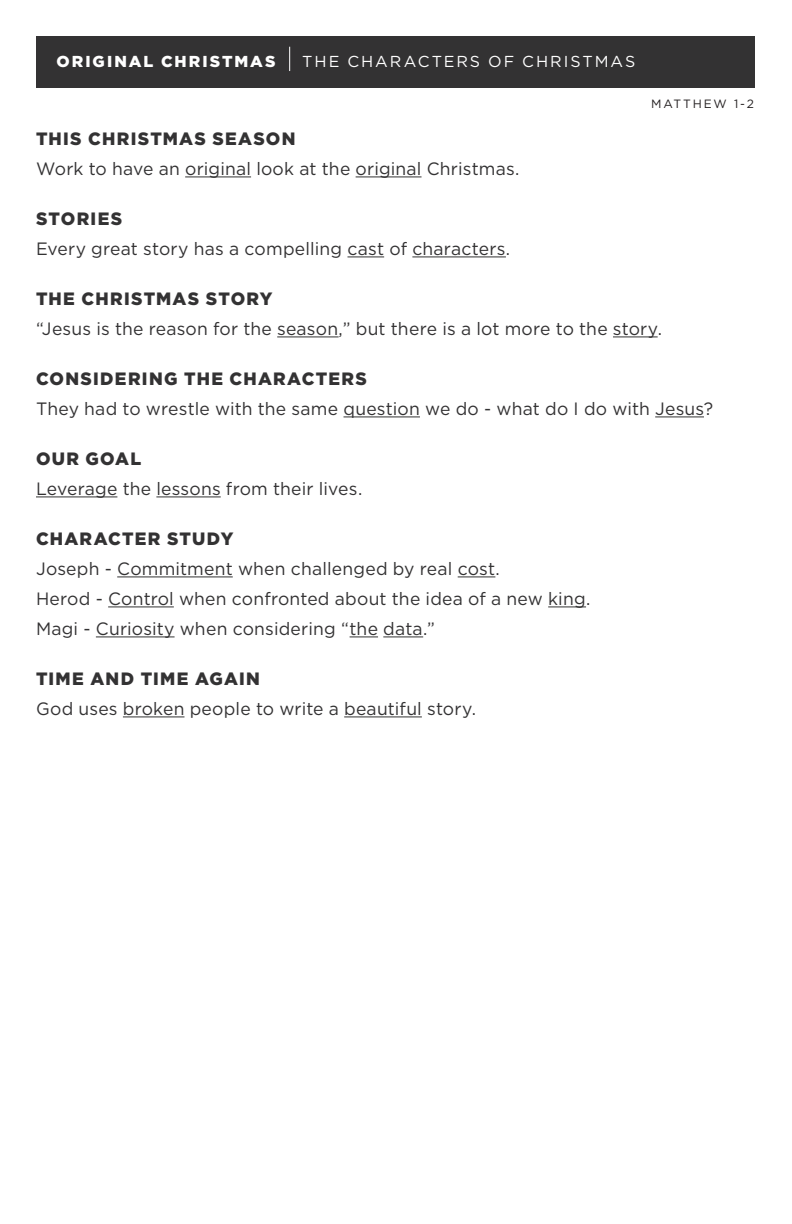
<style>
.page{position:relative;width:792px;height:1224px;background:#fff}
.page>*{position:absolute;margin:0;border:0;box-sizing:border-box;transform-origin:0 0}
.t1{font:17.8px "Gotham";letter-spacing:.01em;color:#333233}
.t2{font:900 17.8px "Gotham";letter-spacing:.07em;color:#333233}
.t3{font:15.8px "Gotham";letter-spacing:.12em;color:#fff}
.t4{font:900 15.8px "Gotham";letter-spacing:.125em;color:#fff}
.t5{font:12px "Gotham";letter-spacing:.15em;color:#231f20}
</style>
<div class="page">
<div style="left:36px;top:36px;width:719px;height:52px;background:#333233"></div>
<svg style="left:289px;top:47px;width:1px;height:24px"></svg>
<hr style="left:185px;top:177px;width:66px;height:1px;background:#333233">
<hr style="left:356px;top:177px;width:66px;height:1px;background:#333233">
<hr style="left:347px;top:257px;width:37px;height:1px;background:#333233">
<hr style="left:412px;top:257px;width:94px;height:1px;background:#333233">
<hr style="left:277px;top:337px;width:62px;height:1px;background:#333233">
<hr style="left:613px;top:337px;width:45px;height:1px;background:#333233">
<hr style="left:344px;top:417px;width:76px;height:1px;background:#333233">
<hr style="left:655px;top:417px;width:49px;height:1px;background:#333233">
<hr style="left:36px;top:497px;width:81px;height:1px;background:#333233">
<hr style="left:156px;top:497px;width:65px;height:1px;background:#333233">
<hr style="left:117px;top:577px;width:116px;height:1px;background:#333233">
<hr style="left:458px;top:577px;width:37px;height:1px;background:#333233">
<hr style="left:108px;top:607px;width:66px;height:1px;background:#333233">
<hr style="left:548px;top:607px;width:38px;height:1px;background:#333233">
<hr style="left:96px;top:637px;width:79px;height:1px;background:#333233">
<svg style="left:350px;top:637px;width:28px;height:1px"></svg>
<hr style="left:383px;top:637px;width:40px;height:1px;background:#333233">
<hr style="left:123px;top:717px;width:62px;height:1px;background:#333233">
<hr style="left:344px;top:717px;width:78px;height:1px;background:#333233">
<p class="t4" style="left:57px;top:52px;width:220px">ORIGINAL CHRISTMAS</p>
<p class="t3" style="left:302px;top:53px;width:335px">THE CHARACTERS OF CHRISTMAS</p>
<p class="t5" style="left:651px;top:97px;width:104px">MATTHEW 1-2</p>
<p class="t2" style="left:36px;top:128px;width:261px">THIS CHRISTMAS SEASON</p>
<p class="t1" style="left:36px;top:158px;width:485px">Work to have an original look at the original Christmas.</p>
<p class="t2" style="left:36px;top:208px;width:88px">STORIES</p>
<p class="t1" style="left:36px;top:238px;width:476px">Every great story has a compelling cast of characters.</p>
<p class="t2" style="left:36px;top:288px;width:238px">THE CHRISTMAS STORY</p>
<p class="t1" style="left:36px;top:318px;width:627px">“Jesus is the reason for the season,” but there is a lot more to the story.</p>
<p class="t2" style="left:36px;top:368px;width:332px">CONSIDERING THE CHARACTERS</p>
<p class="t1" style="left:36px;top:398px;width:679px">They had to wrestle with the same question we do - what do I do with Jesus?</p>
<p class="t2" style="left:36px;top:448px;width:107px">OUR GOAL</p>
<p class="t1" style="left:36px;top:478px;width:328px">Leverage the lessons from their lives.</p>
<p class="t2" style="left:36px;top:528px;width:199px">CHARACTER STUDY</p>
<p class="t1" style="left:36px;top:558px;width:465px">Joseph - Commitment when challenged by real cost.</p>
<p class="t1" style="left:36px;top:588px;width:556px">Herod - Control when confronted about the idea of a new king.</p>
<p class="t1" style="left:36px;top:618px;width:401px">Magi - Curiosity when considering “the data.”</p>
<p class="t2" style="left:36px;top:668px;width:225px">TIME AND TIME AGAIN</p>
<p class="t1" style="left:36px;top:698px;width:442px">God uses broken people to write a beautiful story.</p>
</div>
